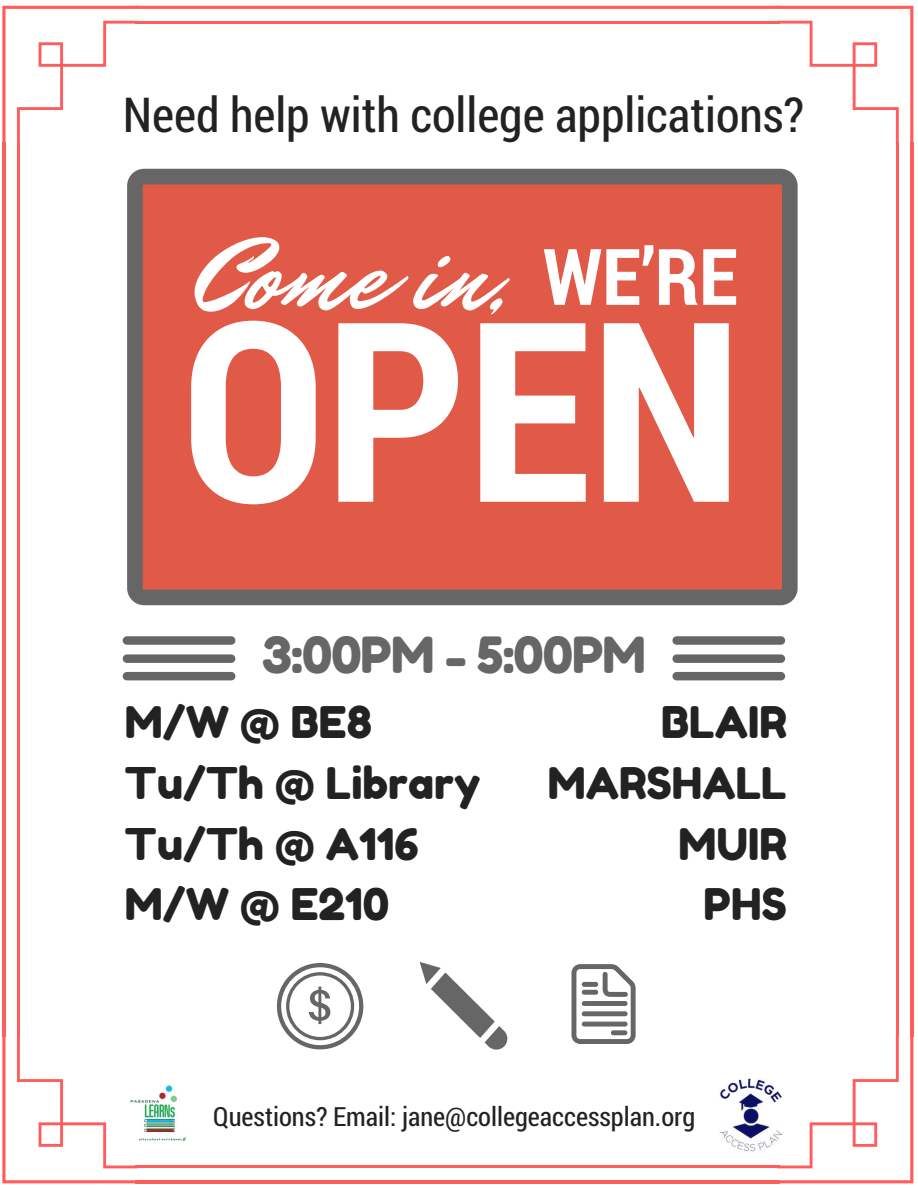
<style>
.page{position:relative;width:918px;height:1188px;background:#fff}
.page>*{position:absolute;margin:0;border:0;box-sizing:border-box;transform-origin:0 0}
.t1{font:700 251.1px "Roboto Condensed";color:#fff}
.t2{font:103.5px "Mr Dafoe";color:#fff}
.t3{font:49.8px "Fredoka One";letter-spacing:-.02em;color:#666}
.t4{font:48.3px "Roboto Condensed";color:#222}
.t5{font:43.65px/60.8px "Fredoka One";color:#222;text-align:right}
.t6{font:26.4px "Roboto Condensed";color:#222}
.s1{font-family:"Roboto Condensed";font-weight:700;font-size:78.3px}
</style>
<div class="page">
<hr style="left:17px;top:143px;width:3px;height:894px;background:#ff5c5c">
<hr style="left:2px;top:143px;width:4px;height:894px;background:#ff5c5c">
<svg style="left:2px;top:1037px;width:136px;height:146px"></svg>
<hr style="left:135px;top:1166px;width:645px;height:2px;background:#ff5c5c">
<hr style="left:135px;top:1180px;width:645px;height:3px;background:#ff5c5c">
<svg style="left:777px;top:1035px;width:136px;height:148px"></svg>
<hr style="left:896px;top:143px;width:3px;height:894px;background:#ff5c5c">
<hr style="left:910px;top:143px;width:3px;height:894px;background:#ff5c5c">
<svg style="left:2px;top:6px;width:911px;height:139px"></svg>
<div style="left:123px;top:672px;width:112px;height:8px;background:#666;border-radius:4px"></div>
<div style="left:123px;top:654px;width:112px;height:9px;background:#666;border-radius:4px"></div>
<div style="left:123px;top:636px;width:112px;height:9px;background:#666;border-radius:4px"></div>
<div style="left:672px;top:654px;width:113px;height:9px;background:#666;border-radius:4px"></div>
<div style="left:672px;top:672px;width:113px;height:8px;background:#666;border-radius:4px"></div>
<div style="left:672px;top:636px;width:113px;height:9px;background:#666;border-radius:4px"></div>
<svg style="left:572px;top:964px;width:64px;height:80px"></svg>
<div style="left:582px;top:982px;width:16px;height:5px;background:#666;border-radius:2px"></div>
<div style="left:582px;top:1001px;width:46px;height:5px;background:#666;border-radius:2px"></div>
<div style="left:582px;top:1011px;width:46px;height:5px;background:#666;border-radius:2px"></div>
<div style="left:582px;top:1022px;width:46px;height:5px;background:#666;border-radius:2px"></div>
<div style="left:582px;top:990px;width:16px;height:5px;background:#666;border-radius:2px"></div>
<div style="left:611px;top:1030px;width:16px;height:5px;background:#666;border-radius:2px"></div>
<svg style="left:277px;top:963px;width:86px;height:86px"></svg>
<svg style="left:420px;top:962px;width:87px;height:88px"></svg>
<svg style="left:127px;top:169px;width:671px;height:436px;background:#d25b4a"></svg>
<img style="left:121px;top:1079px;width:65px;height:73px">
<img style="left:719px;top:1079px;width:68px;height:73px">
<p class="t4" style="left:123px;top:81px;width:683px">Need help with college applications?</p>
<h2 class="t2" style="left:194px;top:206px;width:545px">Come in, <span class="s1">WE’RE</span></h2>
<h1 class="t1" style="left:182px;top:239px;width:562px">OPEN</h1>
<p class="t3" style="left:262px;top:624px;width:386px">3:00PM - 5:00PM</p>
<p class="t5" style="left:125px;top:692px;width:357px;text-align:left">M/W @ BE8<br>Tu/Th @ Library<br>Tu/Th @ A116<br>M/W @ E210</p>
<p class="t5" style="left:548px;top:692px;width:241px">BLAIR<br>MARSHALL<br>MUIR<br>PHS</p>
<p class="t6" style="left:213px;top:1098px;width:484px">Questions? Email: jane@collegeaccessplan.org</p>
</div>
